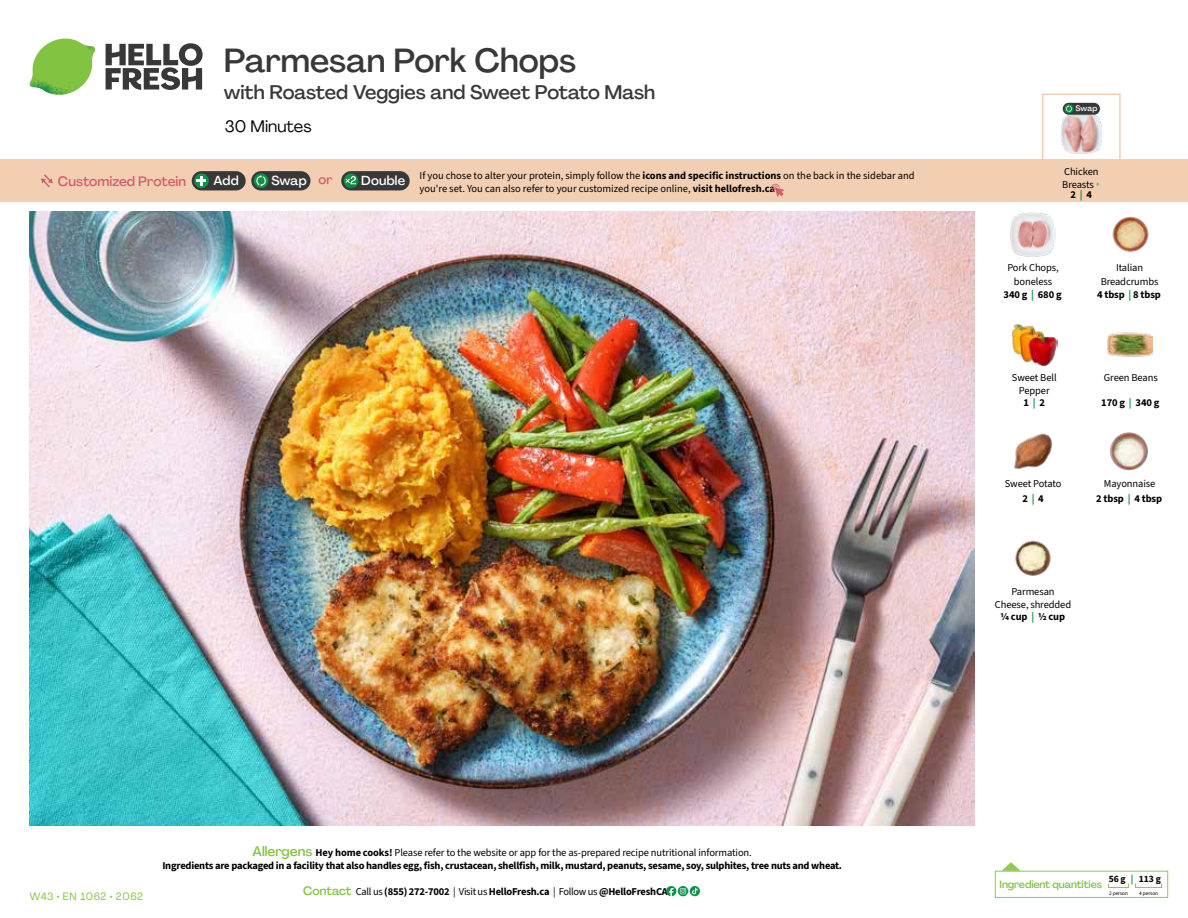
<style>
.page{position:relative;width:1188px;height:918px;background:#fff}
.page>*{position:absolute;margin:0;border:0;box-sizing:border-box;transform-origin:0 0}
.t1{font:500 33px "Agrandir";color:#383839}
.t2{font:500 19.5px "Agrandir";color:#383839}
.t3{font:16.5px "Agrandir";color:#000}
.t4{font:500 13.5px "Agrandir";color:#d15f6a}
.t5{font:500 12.9px "Agrandir";letter-spacing:.015em;color:#fff}
.t6{font:700 10.5px/13.5px "Source Sans 3";letter-spacing:-.02em;color:#000;text-align:center}
.t7{font:10.5px/13.5px "Source Sans 3";letter-spacing:-.01em;color:#000;text-align:center}
.t8{font:500 10.5px "Agrandir";letter-spacing:-.01em;color:#82c341}
.t9{font:10.5px "Agrandir";letter-spacing:.05em;color:#82c341}
.t10{font:700 9.6px "Source Sans 3";color:#000}
.t11{font:500 7.95px "Agrandir";color:#fff}
.t12{font:5.25px "Source Sans 3";letter-spacing:-.01em;color:#000}
.s1{color:#d15f6a}
.s2{color:#8cba42}
.s3{color:#0b9446}
.s4{font-weight:700}
.s5{font-weight:700;color:#0b9446}
.s6{font-family:"Agrandir";font-weight:500;font-size:13.5px;color:#82c341}
.s7{font-weight:400}
.s8{font-family:"Agrandir";font-weight:500;font-size:12px;color:#82c341}
</style>
<div class="page">
<svg style="left:106px;top:43px;width:97px;height:47px"></svg>
<svg style="left:34px;top:39px;width:59px;height:38px"></svg>
<img style="left:65px;top:39px;width:30px;height:25px">
<img style="left:33px;top:60px;width:56px;height:10px">
<img style="left:29px;top:64px;width:58px;height:31px">
<img style="left:64px;top:70px;width:25px;height:24px">
<img style="left:30px;top:211px;width:945px;height:615px">
<svg style="left:690px;top:886px;width:10px;height:10px"></svg>
<svg style="left:666px;top:886px;width:32px;height:10px"></svg>
<svg style="left:1002px;top:862px;width:19px;height:9px"></svg>
<div style="left:995px;top:871px;width:173px;height:27px;border:1px solid #91c84e"></div>
<div style="left:1108px;top:883px;width:21px;height:5px;border:1px solid #91c84e"></div>
<div style="left:1135px;top:883px;width:27px;height:5px;border:1px solid #91c84e"></div>
<img style="left:1012px;top:324px;width:45px;height:42px">
<img style="left:1107px;top:332px;width:46px;height:25px">
<img style="left:1014px;top:433px;width:38px;height:36px">
<img style="left:1110px;top:432px;width:38px;height:39px">
<img style="left:1015px;top:540px;width:36px;height:36px">
<img style="left:1112px;top:216px;width:37px;height:36px">
<img style="left:1010px;top:212px;width:45px;height:45px">
<div style="left:0;top:160px;width:1188px;height:42px;background:#f2cfb3"></div>
<svg style="left:41px;top:174px;width:12px;height:13px"></svg>
<div style="left:341px;top:171px;width:69px;height:19px;background:#383839;border-radius:10px"></div>
<svg style="left:344px;top:173px;width:14px;height:15px"></svg>
<div style="left:347px;top:180px;width:10px;height:11px;background:#000;opacity:.35"></div>
<svg style="left:345px;top:176px;width:11px;height:8px"></svg>
<div style="left:251px;top:171px;width:60px;height:19px;background:#383839;border-radius:10px"></div>
<svg style="left:254px;top:173px;width:14px;height:15px"></svg>
<svg style="left:256px;top:175px;width:10px;height:12px"></svg>
<div style="left:192px;top:171px;width:54px;height:19px;background:#383839;border-radius:10px"></div>
<svg style="left:194px;top:173px;width:15px;height:15px"></svg>
<svg style="left:197px;top:176px;width:9px;height:10px"></svg>
<svg style="left:771px;top:183px;width:13px;height:14px"></svg>
<div style="left:1042px;top:94px;width:79px;height:69px;border:2px solid #f2cfb3"></div>
<img style="left:1061px;top:112px;width:41px;height:42px">
<div style="left:1063px;top:103px;width:37px;height:12px;background:#383839;border-radius:6px"></div>
<svg style="left:1064px;top:104px;width:9px;height:9px"></svg>
<svg style="left:1066px;top:105px;width:6px;height:7px"></svg>
<h1 class="t1" style="left:224px;top:40px;width:354px">Parmesan Pork Chops</h1>
<h2 class="t2" style="left:224px;top:80px;width:433px">with Roasted Veggies and Sweet Potato Mash</h2>
<h3 class="t3" style="left:225px;top:116px;width:88px">30 Minutes</h3>
<p class="t11" style="left:1075px;top:104px;width:24px">Swap</p>
<p class="t4" style="left:58px;top:173px;width:130px">Customized Protein</p>
<p class="t5" style="left:214px;top:172px;width:27px">Add</p>
<p class="t5" style="left:271px;top:172px;width:63px">Swap <span class="s1">or</span></p>
<p class="t5" style="left:361px;top:172px;width:45px">Double</p>
<p class="t7" style="left:1062px;top:165px;width:40px;text-align:left">Chicken<br>Breasts <span class="s2">▲</span></p>
<p class="t6" style="left:1071px;top:187px;width:23px">2 <span class="s3">|</span> 4</p>
<p class="t7" style="left:420px;top:168px;width:497px;text-align:left">If you chose to alter your protein, simply follow the <span class="s4">icons and specific instructions</span> on the back in the sidebar and you're set. You can also refer to your customized recipe online, <span class="s4">visit hellofresh.ca</span></p>
<p class="t7" style="left:1004px;top:261px;width:60px">Pork Chops, boneless<br><span class="s4">340 g</span> <span class="s5">|</span> <span class="s4">680 g</span></p>
<p class="t7" style="left:1012px;top:370px;width:46px">Sweet Bell<br>Pepper</p>
<p class="t6" style="left:1024px;top:396px;width:23px">1 <span class="s3">|</span> 2</p>
<p class="t7" style="left:1097px;top:261px;width:65px">Italian<br>Breadcrumbs<br><span class="s4">4 tbsp</span> <span class="s5">|</span> <span class="s4">8 tbsp</span></p>
<p class="t7" style="left:1104px;top:370px;width:55px">Green Beans</p>
<p class="t6" style="left:1101px;top:396px;width:60px">170 g <span class="s3">|</span> 340 g</p>
<p class="t7" style="left:1005px;top:477px;width:58px;line-height:14.9px">Sweet Potato<br><span class="s4">2</span> <span class="s5">|</span> <span class="s4">4</span></p>
<p class="t7" style="left:1096px;top:476px;width:67px;line-height:14.9px">Mayonnaise<br><span class="s4">2 tbsp</span> <span class="s5">|</span> <span class="s4">4 tbsp</span></p>
<p class="t9" style="left:30px;top:890px;width:115px">W43 • EN 1062 • 2062</p>
<p class="t6" style="left:162px;top:845px;width:681px"><span class="s6">Allergens</span> Hey home cooks! <span class="s7">Please refer to the website or app for the as-prepared recipe nutritional information.<br></span>Ingredients are packaged in a facility that also handles egg, fish, crustacean, shellfish, milk, mustard, peanuts, sesame, soy, sulphites, tree nuts and wheat.</p>
<p class="t6" style="left:303px;top:885px;width:366px"><span class="s8">Contact</span> <span class="s7">Call us</span> (855) 272-7002 <span class="s7">| Visit us</span> HelloFresh.ca <span class="s7">| Follow us</span> @HelloFreshCA</p>
<p class="t7" style="left:995px;top:585px;width:78px">Parmesan<br>Cheese, shredded</p>
<p class="t6" style="left:1000px;top:610px;width:66px">1/4 cup <span class="s3">|</span> 1/2 cup</p>
<p class="t10" style="left:1109px;top:872px;width:54px">56 g <span class="s3">|</span> 113 g</p>
<p class="t12" style="left:1109px;top:890px;width:20px">2 person</p>
<p class="t12" style="left:1139px;top:890px;width:20px">4 person</p>
<p class="t8" style="left:1000px;top:878px;width:104px">Ingredient quantities</p>
</div>
